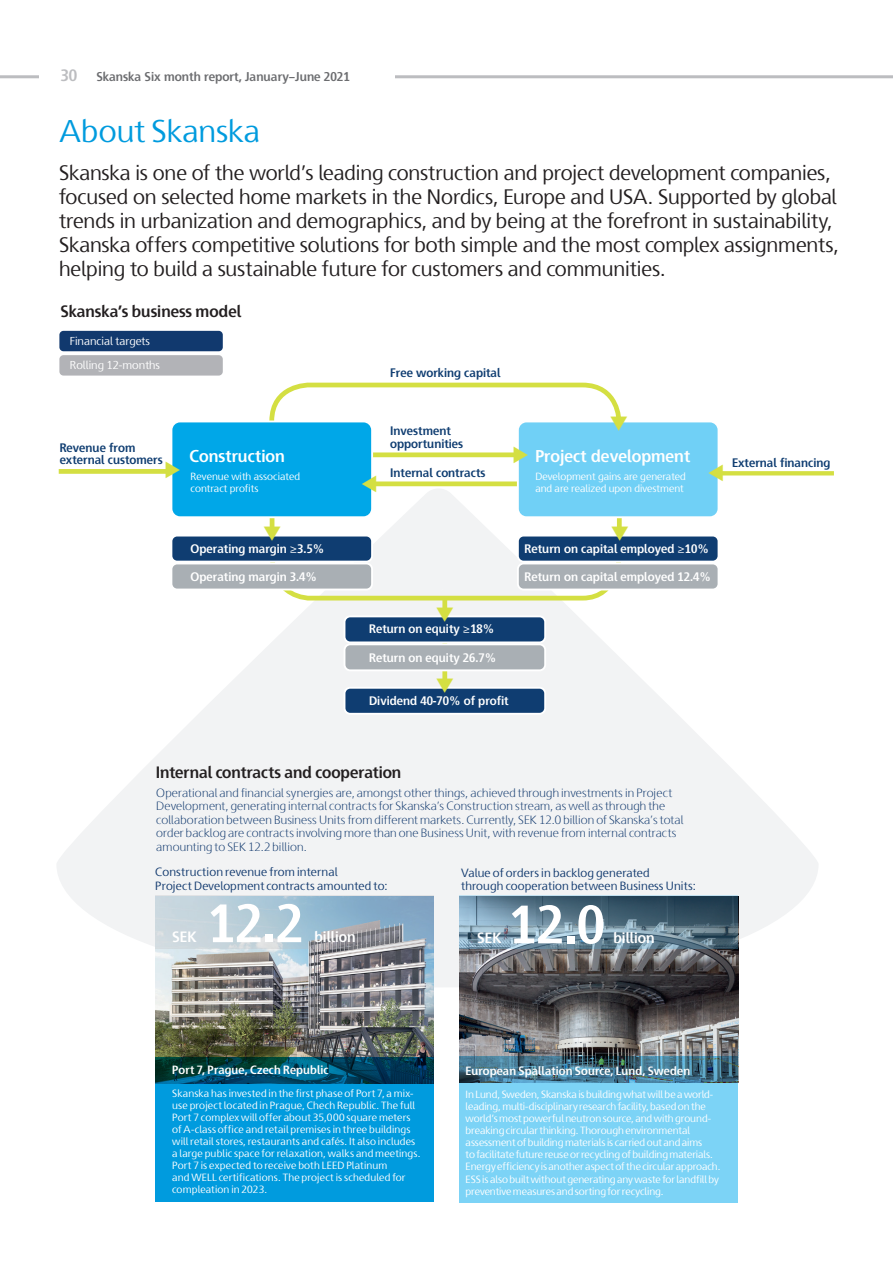
<style>
.page{position:relative;width:893px;height:1263px;background:#fff}
.page>*{position:absolute;margin:0;border:0;box-sizing:border-box;transform-origin:0 0}
.t1{font:700 54px "Skanska Sans Pro";color:#fff}
.t2{font:35.55px "Minion Pro";color:#d4df42;scale:.82 1}
.t3{font:31.5px "Skanska Sans Pro";color:#009bde}
.t4{font:21px/24px "Skanska Sans Pro";letter-spacing:-.005em;color:#231f20}
.t5{font:700 17.1px "Skanska Sans Pro";color:#fff}
.t6{font:700 16.5px "Skanska Sans Pro";color:#231f20}
.t7{font:700 16.5px "Skanska Sans Pro";color:#bcbdc0}
.t8{font:700 15px "Skanska Sans Pro";color:#fff}
.t9{font:700 12.75px "Skanska Sans Pro";color:#6c6d70}
.t10{font:700 12.3px "Skanska Sans Pro";color:#fff}
.t11{font:700 12.3px/12.3px "Skanska Sans Pro";color:#0f3d71}
.t12{font:300 12px/13.5px "Skanska Sans Pro";letter-spacing:.01em;color:#11396e}
.t13{font:12px/13.5px "Skanska Sans Pro";letter-spacing:.01em;color:#11396e}
.t14{font:700 12px "Skanska Sans Pro";letter-spacing:.005em;color:#fff}
.t15{font:11.55px/24.2px "Skanska Sans Pro";color:#fff}
.t16{font:10.5px/12px "Skanska Sans Pro";color:#fff}
.s1{font-family:"Myriad Pro";font-weight:400}
</style>
<div class="page">
<hr style="left:0;top:75px;width:893px;height:3px;background:#bcbdc0">
<div style="left:39px;top:69px;width:355px;height:18px;background:#fff"></div>
<svg style="left:57px;top:603px;width:761px;height:384px;fill:#f2f3f4"></svg>
<img style="left:155px;top:948px;width:278px;height:109px">
<svg style="left:155px;top:1057px;width:278px;height:145px;background:#008bc5"></svg>
<img style="left:460px;top:896px;width:278px;height:160px">
<svg style="left:460px;top:1056px;width:278px;height:147px;background:#71c1e2"></svg>
<svg style="left:459px;top:895px;width:278px;height:53px;background:#5e7c8f"></svg>
<svg style="left:155px;top:895px;width:279px;height:53px;background:#a8becd"></svg>
<div style="left:59px;top:355px;width:164px;height:21px;background:#b2b3b7;border-radius:4px"></div>
<div style="left:442px;top:598px;width:5px;height:108px;background:#d4df42"></div>
<svg style="left:58px;top:382px;width:564px;height:221px"></svg>
<div style="left:371px;top:452px;width:172px;height:5px;background:#d4df42"></div>
<div style="left:370px;top:481px;width:173px;height:5px;background:#d4df42"></div>
<div style="left:171px;top:421px;width:201px;height:96px;background:#00a7e8;border-radius:9px"></div>
<div style="left:170px;top:420px;width:203px;height:98px;border:2px solid #fff;border-radius:9px"></div>
<div style="left:518px;top:421px;width:200px;height:96px;background:#70d0f6;border-radius:9px"></div>
<div style="left:517px;top:420px;width:202px;height:98px;border:2px solid #fff;border-radius:9px"></div>
<div style="left:171px;top:536px;width:201px;height:26px;background:#0f3d71;border-radius:6px"></div>
<div style="left:170px;top:535px;width:203px;height:27px;border:2px solid #fff;border-radius:6px"></div>
<div style="left:171px;top:563px;width:201px;height:26px;background:#a9afb4;border-radius:6px"></div>
<div style="left:170px;top:562px;width:203px;height:28px;border:2px solid #fff;border-radius:6px"></div>
<div style="left:518px;top:536px;width:200px;height:26px;background:#0f3d71;border-radius:6px"></div>
<div style="left:517px;top:535px;width:202px;height:27px;border:2px solid #fff;border-radius:6px"></div>
<div style="left:518px;top:563px;width:200px;height:26px;background:#a9afb4;border-radius:6px"></div>
<div style="left:517px;top:562px;width:202px;height:28px;border:2px solid #fff;border-radius:6px"></div>
<div style="left:344px;top:688px;width:201px;height:26px;background:#0f3d71;border-radius:6px"></div>
<div style="left:344px;top:687px;width:202px;height:28px;border:2px solid #fff;border-radius:6px"></div>
<div style="left:344px;top:616px;width:201px;height:26px;background:#0f3d71;border-radius:6px"></div>
<div style="left:344px;top:615px;width:202px;height:28px;border:2px solid #fff;border-radius:6px"></div>
<div style="left:344px;top:644px;width:201px;height:26px;background:#a9afb4;border-radius:6px"></div>
<div style="left:344px;top:643px;width:202px;height:28px;border:2px solid #fff;border-radius:6px"></div>
<svg style="left:722px;top:471px;width:112px;height:4px"></svg>
<div style="left:59px;top:331px;width:164px;height:20px;background:#11396e;border-radius:4px"></div>
<svg style="left:611px;top:417px;width:16px;height:6px"></svg>
<svg style="left:514px;top:447px;width:6px;height:16px"></svg>
<svg style="left:166px;top:462px;width:7px;height:16px"></svg>
<svg style="left:264px;top:527px;width:17px;height:11px"></svg>
<svg style="left:437px;top:607px;width:16px;height:11px"></svg>
<svg style="left:612px;top:527px;width:16px;height:11px"></svg>
<svg style="left:437px;top:678px;width:16px;height:12px"></svg>
<h3 class="t7" style="left:61px;top:66px;width:18px">30</h3>
<p class="t9" style="left:96px;top:69px;width:255px">Skanska Six month report, January–June 2021</p>
<h3 class="t3" style="left:60px;top:113px;width:202px">About Skanska</h3>
<p class="t4" style="left:59px;top:161px;width:781px">Skanska is one of the world’s leading construction and project development companies, focused on selected home markets in the Nordics, Europe and USA. Supported by global trends in urbanization and demographics, and by being at the forefront in sustainability, Skanska offers competitive solutions for both simple and the most complex assignments, helping to build a sustainable future for customers and communities.</p>
<h3 class="t6" style="left:60px;top:302px;width:182px">Skanska’s business model</h3>
<p class="t15" style="left:70px;top:329px;width:92px">Financial targets<br>Rolling 12-months</p>
<p class="t11" style="left:60px;top:441px;width:105px">Revenue from external customers</p>
<p class="t11" style="left:390px;top:366px;width:112px">Free working capital</p>
<p class="t11" style="left:390px;top:425px;width:74px">Investment opportunities</p>
<p class="t11" style="left:390px;top:466px;width:97px">Internal contracts</p>
<h3 class="t5" style="left:189px;top:446px;width:97px">Construction</h3>
<h3 class="t5" style="left:535px;top:446px;width:156px">Project development</h3>
<p class="t16" style="left:191px;top:471px;width:111px;line-height:11.4px">Revenue with associated contract profits</p>
<p class="t16" style="left:535px;top:471px;width:152px;line-height:11.4px">Development gains are generated and are realized upon divestment</p>
<h2 class="t2" style="left:361px;top:458px;width:23px">◀</h2>
<h2 class="t2" style="left:708px;top:447px;width:23px">◀</h2>
<p class="t11" style="left:732px;top:457px;width:100px">External financing</p>
<p class="t10" style="left:191px;top:542px;width:135px">Operating margin <span class="s1">≥</span>3.5%</p>
<p class="t10" style="left:191px;top:570px;width:128px">Operating margin 3.4%</p>
<p class="t10" style="left:369px;top:621px;width:127px">Return on equity <span class="s1">≥</span>18%</p>
<p class="t10" style="left:369px;top:650px;width:129px">Return on equity 26.7%</p>
<p class="t10" style="left:369px;top:694px;width:141px">Dividend 40-70% of profit</p>
<p class="t10" style="left:525px;top:542px;width:186px">Return on capital employed <span class="s1">≥</span>10%</p>
<p class="t10" style="left:525px;top:570px;width:188px">Return on capital employed 12.4%</p>
<h3 class="t6" style="left:156px;top:763px;width:247px">Internal contracts and cooperation</h3>
<p class="t12" style="left:156px;top:786px;width:529px">Operational and financial synergies are, amongst other things, achieved through investments in Project Development, generating internal contracts for Skanska’s Construction stream, as well as through the collaboration between Business Units from different markets. Currently, SEK 12.0 billion of Skanska’s total order backlog are contracts involving more than one Business Unit, with revenue from internal contracts amounting to SEK 12.2 billion.</p>
<p class="t13" style="left:155px;top:865px;width:234px">Construction revenue from internal<br>Project Development contracts amounted to:</p>
<p class="t13" style="left:461px;top:865px;width:236px">Value of orders in backlog generated<br>through cooperation between Business Units:</p>
<h3 class="t8" style="left:172px;top:928px;width:26px">SEK</h3>
<h1 class="t1" style="left:208px;top:892px;width:97px">12.2</h1>
<h3 class="t8" style="left:315px;top:928px;width:43px">billion</h3>
<h3 class="t8" style="left:477px;top:929px;width:26px">SEK</h3>
<h1 class="t1" style="left:509px;top:893px;width:97px">12.0</h1>
<h3 class="t8" style="left:614px;top:929px;width:43px">billion</h3>
<p class="t14" style="left:172px;top:1063px;width:158px">Port 7, Prague, Czech Republic</p>
<p class="t14" style="left:466px;top:1064px;width:226px">European Spallation Source, Lund, Sweden</p>
<p class="t16" style="left:172px;top:1087px;width:250px">Skanska has invested in the first phase of Port 7, a mix&shy;use project located in Prague, Chech Republic. The full Port 7 complex will offer about 35,000 square meters of A-class office and retail premises in three buildings will retail stores, restaurants and cafés. It also includes a large public space for relaxation, walks and meetings.<br>Port 7 is expected to receive both LEED Platinum<br>and WELL certifications. The project is scheduled for compleation in 2023.</p>
<p class="t16" style="left:466px;top:1089px;width:256px">In Lund, Sweden, Skanska is building what will be a world&shy;leading, multi-disciplinary research facility, based on the world’s most powerful neutron source, and with ground&shy;breaking circular thinking. Thorough environmental assessment of building materials is carried out and aims<br>to facilitate future reuse or recycling of building materials.<br>Energy efficiency is another aspect of the circular approach.<br>ESS is also built without generating any waste for landfill by preventive measures and sorting for recycling.</p>
</div>
